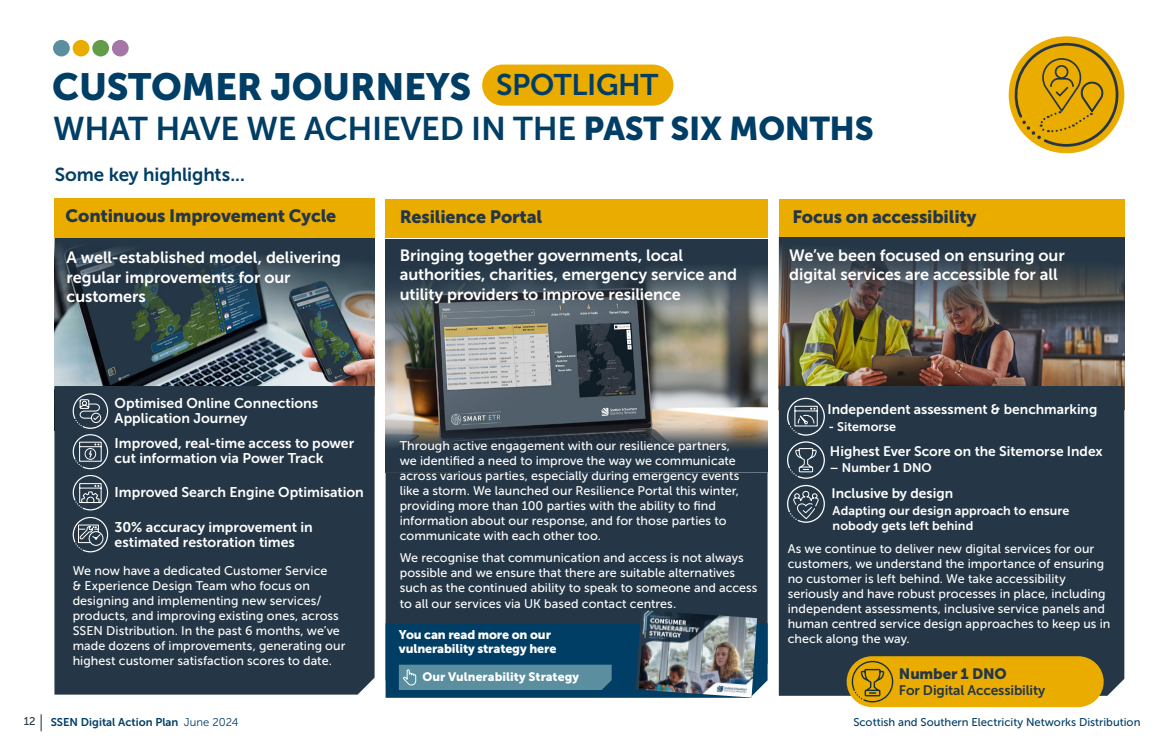
<style>
.page{position:relative;width:1170px;height:745px;background:#fff}
.page>*{position:absolute;margin:0;border:0;box-sizing:border-box;transform-origin:0 0}
.t1{font:37.62px "Museo Sans 900";letter-spacing:-.01em;color:#003e66}
.t2{font:32.75px "Museo Sans 700";letter-spacing:-.01em;color:#003e66}
.t3{font:18.75px "Museo Sans 700";letter-spacing:-.005em;color:#003e66}
.t4{font:17.75px "Museo Sans 900";letter-spacing:-.01em;color:#253746}
.t5{font:16.25px/19.5px "Museo Sans 700";letter-spacing:-.005em;color:#fff}
.t6{font:15px "Museo Sans 900";letter-spacing:-.01em;color:#253746}
.t7{font:14px/15px "Museo Sans 700";color:#fff}
.t8{font:13.75px "Museo Sans 700";color:#fff}
.t9{font:13.75px "Museo Sans 700";letter-spacing:-.01em;color:#253746}
.t10{font:12.5px/15px "Museo Sans 500";letter-spacing:.005em;color:#fff}
.t11{font:12.5px/15px "Museo Sans 700";letter-spacing:.005em;color:#fff}
.t12{font:12.5px/13.8px "Museo Sans 900";letter-spacing:-.01em;color:#fff}
.t13{font:12.12px "Museo Sans 900";letter-spacing:.005em;color:#fff}
.t14{font:11.25px "Museo Sans 500";color:#003e66}
.t15{font:11.25px "Museo Sans 700";color:#003e66}
.t16{font:11.25px "Museo Sans 500";color:#253746}
.s1{font-family:"Museo Sans 700";font-size:29.62px}
.s2{font-family:"Museo Sans 900"}
.s3{font-family:"Museo Sans 300"}
</style>
<div class="page">
<div style="left:1008px;top:36px;width:116px;height:117px;background:#ebac00;border-radius:50%"></div>
<div style="left:385px;top:472px;width:382px;height:137px;background:#253746"></div>
<img style="left:778px;top:356px;width:346px;height:30px">
<div style="left:482px;top:64px;width:191px;height:42px;background:#ebac00;border-radius:21px"></div>
<div style="left:112px;top:40px;width:17px;height:16px;background:#a677a6;border-radius:50%"></div>
<div style="left:92px;top:40px;width:17px;height:16px;background:#629c49;border-radius:50%"></div>
<div style="left:73px;top:40px;width:16px;height:16px;background:#ebac00;border-radius:50%"></div>
<div style="left:53px;top:40px;width:17px;height:16px;background:#5b8e9f;border-radius:50%"></div>
<img style="left:385px;top:365px;width:382px;height:32px">
<img style="left:55px;top:345px;width:319px;height:41px">
<img style="left:55px;top:237px;width:319px;height:108px">
<div style="left:54px;top:198px;width:320px;height:39px;background:#ebac00"></div>
<div style="left:385px;top:199px;width:382px;height:38px;background:#ebac00"></div>
<div style="left:778px;top:199px;width:346px;height:38px;background:#ebac00"></div>
<div style="left:778px;top:386px;width:346px;height:309px;background:#253746"></div>
<svg style="left:385px;top:397px;width:382px;height:75px;background:#555c61"></svg>
<img style="left:778px;top:237px;width:346px;height:119px">
<div style="left:846px;top:655px;width:257px;height:51px;background:#ebac00;border-radius:25px"></div>
<svg style="left:849px;top:622px;width:44px;height:80px"></svg>
<svg style="left:1010px;top:43px;width:108px;height:104px"></svg>
<svg style="left:785px;top:441px;width:39px;height:37px"></svg>
<svg style="left:385px;top:239px;width:382px;height:126px;background:#545d61"></svg>
<div style="left:54px;top:386px;width:320px;height:308px;background:#253746"></div>
<svg style="left:71px;top:516px;width:37px;height:36px"></svg>
<svg style="left:785px;top:397px;width:39px;height:38px"></svg>
<svg style="left:785px;top:484px;width:39px;height:38px"></svg>
<svg style="left:71px;top:393px;width:37px;height:117px;background:#4d5c68"></svg>
<svg style="left:385px;top:609px;width:382px;height:88px;background:#1d506e"></svg>
<img style="left:638px;top:610px;width:119px;height:87px">
<svg style="left:41px;top:714px;width:1px;height:16px"></svg>
<h1 class="t1" style="left:52px;top:65px;width:607px">CUSTOMER JOURNEYS <span class="s1">SPOTLIGHT</span></h1>
<h2 class="t2" style="left:53px;top:110px;width:822px">WHAT HAVE WE ACHIEVED IN THE <span class="s2">PAST SIX MONTHS</span></h2>
<h3 class="t3" style="left:55px;top:164px;width:192px">Some key highlights...</h3>
<h3 class="t4" style="left:66px;top:206px;width:272px">Continuous Improvement Cycle</h3>
<h3 class="t4" style="left:400px;top:206px;width:144px">Resilience Portal</h3>
<h3 class="t4" style="left:792px;top:206px;width:185px">Focus on accessibility</h3>
<h3 class="t5" style="left:67px;top:248px;width:276px">A well-established model, delivering regular improvements for our customers</h3>
<h3 class="t5" style="left:400px;top:245px;width:339px">Bringing together governments, local authorities, charities, emergency service and utility providers to improve resilience</h3>
<h3 class="t5" style="left:789px;top:245px;width:277px">We’ve been focused on ensuring our digital services are accessible for all</h3>
<p class="t7" style="left:115px;top:395px;width:205px">Optimised Online Connections<br>Application Journey</p>
<p class="t7" style="left:115px;top:435px;width:241px">Improved, real-time access to power cut information via Power Track</p>
<p class="t7" style="left:115px;top:484px;width:251px">Improved Search Engine Optimisation</p>
<p class="t7" style="left:115px;top:519px;width:199px">30% accuracy improvement in estimated restoration times</p>
<p class="t10" style="left:73px;top:563px;width:274px">We now have a dedicated Customer Service<br>&amp; Experience Design Team who focus on designing and implementing new services/ products, and improving existing ones, across SSEN Distribution. In the past 6 months, we’ve made dozens of improvements, generating our highest customer satisfaction scores to date.</p>
<p class="t10" style="left:400px;top:438px;width:341px">Through active engagement with our resilience partners, we identified a need to improve the way we communicate across various parties, especially during emergency events like a storm. We launched our Resilience Portal this winter, providing more than 100 parties with the ability to find information about our response, and for those parties to communicate with each other too.</p>
<p class="t10" style="left:400px;top:550px;width:359px">We recognise that communication and access is not always possible and we ensure that there are suitable alternatives such as the continued ability to speak to someone and access to all our services via UK based contact centres.</p>
<p class="t12" style="left:399px;top:627px;width:159px">You can read more on our vulnerability strategy here</p>
<p class="t13" style="left:422px;top:669px;width:158px">Our Vulnerability Strategy</p>
<p class="t8" style="left:827px;top:401px;width:271px">Independent assessment &amp; benchmarking</p>
<p class="t11" style="left:828px;top:419px;width:69px">- Sitemorse</p>
<p class="t8" style="left:829px;top:443px;width:274px">Highest Ever Score on the Sitemorse Index</p>
<p class="t11" style="left:829px;top:460px;width:103px">– Number 1 DNO</p>
<p class="t8" style="left:831px;top:485px;width:123px">Inclusive by design</p>
<p class="t11" style="left:832px;top:503px;width:238px">Adapting our design approach to ensure nobody gets left behind</p>
<p class="t10" style="left:787px;top:540px;width:324px">As we continue to deliver new digital services for our customers, we understand the importance of ensuring no customer is left behind. We take accessibility seriously and have robust processes in place, including independent assessments, inclusive service panels and human centred service design approaches to keep us in check along the way.</p>
<p class="t6" style="left:898px;top:664px;width:109px">Number 1 DNO</p>
<p class="t9" style="left:898px;top:682px;width:148px">For Digital Accessibility</p>
<p class="t16" style="left:24px;top:714px;width:13px">12</p>
<p class="t15" style="left:51px;top:715px;width:189px">SSEN Digital Action Plan <span class="s3">June 2024</span></p>
<p class="t14" style="left:853px;top:715px;width:288px">Scottish and Southern Electricity Networks Distribution</p>
</div>
